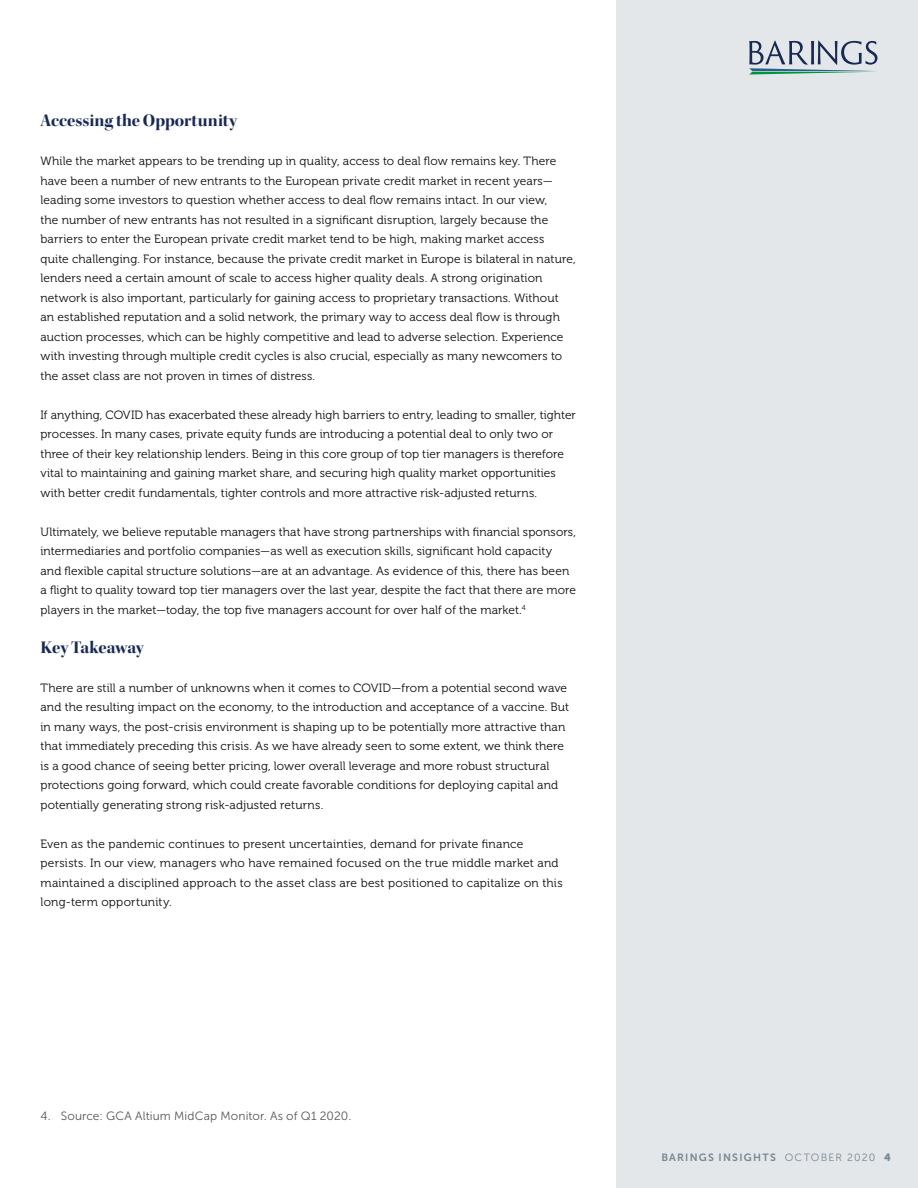
<style>
.page{position:relative;width:918px;height:1188px;background:#fff}
.page>*{position:absolute;margin:0;border:0;box-sizing:border-box;transform-origin:0 0}
.t1{font:18px "Kepler Std Bold Disp";color:#182a54}
.t2{font:12px/19.5px "Museo 300";letter-spacing:.01em;color:#0d0d0d}
.t3{font:12px "Museo Sans 300";letter-spacing:.01em;color:#54575d}
.t4{font:10.5px "Museo Sans 700";letter-spacing:.115em;color:#768693}
.s1{font-family:"Museo Sans 300"}
.s2{font-family:"Museo Sans 900"}
</style>
<div class="page">
<div style="left:616px;top:0;width:302px;height:1188px;background:#e4e7e9"></div>
<svg style="left:749px;top:40px;width:129px;height:35px"></svg>
<h1 class="t1" style="left:40px;top:110px;width:198px">Accessing the Opportunity</h1>
<p class="t2" style="left:40px;top:152px;width:537px">While the market appears to be trending up in quality, access to deal flow remains key. There have been a number of new entrants to the European private credit market in recent years— leading some investors to question whether access to deal flow remains intact. In our view,<br>the number of new entrants has not resulted in a significant disruption, largely because the barriers to enter the European private credit market tend to be high, making market access<br>quite challenging. For instance, because the private credit market in Europe is bilateral in nature, lenders need a certain amount of scale to access higher quality deals. A strong origination network is also important, particularly for gaining access to proprietary transactions. Without<br>an established reputation and a solid network, the primary way to access deal flow is through auction processes, which can be highly competitive and lead to adverse selection. Experience with investing through multiple credit cycles is also crucial, especially as many newcomers to the asset class are not proven in times of distress.</p>
<p class="t2" style="left:40px;top:405px;width:537px">If anything, COVID has exacerbated these already high barriers to entry, leading to smaller, tighter processes. In many cases, private equity funds are introducing a potential deal to only two or three of their key relationship lenders. Being in this core group of top tier managers is therefore vital to maintaining and gaining market share, and securing high quality market opportunities with better credit fundamentals, tighter controls and more attractive risk-adjusted returns.</p>
<p class="t2" style="left:40px;top:522px;width:537px">Ultimately, we believe reputable managers that have strong partnerships with financial sponsors, intermediaries and portfolio companies—as well as execution skills, significant hold capacity<br>and flexible capital structure solutions—are at an advantage. As evidence of this, there has been a flight to quality toward top tier managers over the last year, despite the fact that there are more players in the market—today, the top five managers account for over half of the market.<sup>4</sup></p>
<h1 class="t1" style="left:40px;top:637px;width:105px">Key Takeaway</h1>
<p class="t2" style="left:40px;top:678px;width:530px">There are still a number of unknowns when it comes to COVID—from a potential second wave and the resulting impact on the economy, to the introduction and acceptance of a vaccine. But in many ways, the post-crisis environment is shaping up to be potentially more attractive than that immediately preceding this crisis. As we have already seen to some extent, we think there is a good chance of seeing better pricing, lower overall leverage and more robust structural protections going forward, which could create favorable conditions for deploying capital and potentially generating strong risk-adjusted returns.</p>
<p class="t2" style="left:40px;top:834px;width:524px">Even as the pandemic continues to present uncertainties, demand for private finance persists. In our view, managers who have remained focused on the true middle market and maintained a disciplined approach to the asset class are best positioned to capitalize on this long-term opportunity.</p>
<p class="t3" style="left:40px;top:1110px;width:312px">4. Source: GCA Altium MidCap Monitor. As of Q1 2020.</p>
<p class="t4" style="left:661px;top:1152px;width:231px">BARINGS INSIGHTS <span class="s1">OCTOBER 2020</span> <span class="s2">4</span></p>
</div>
